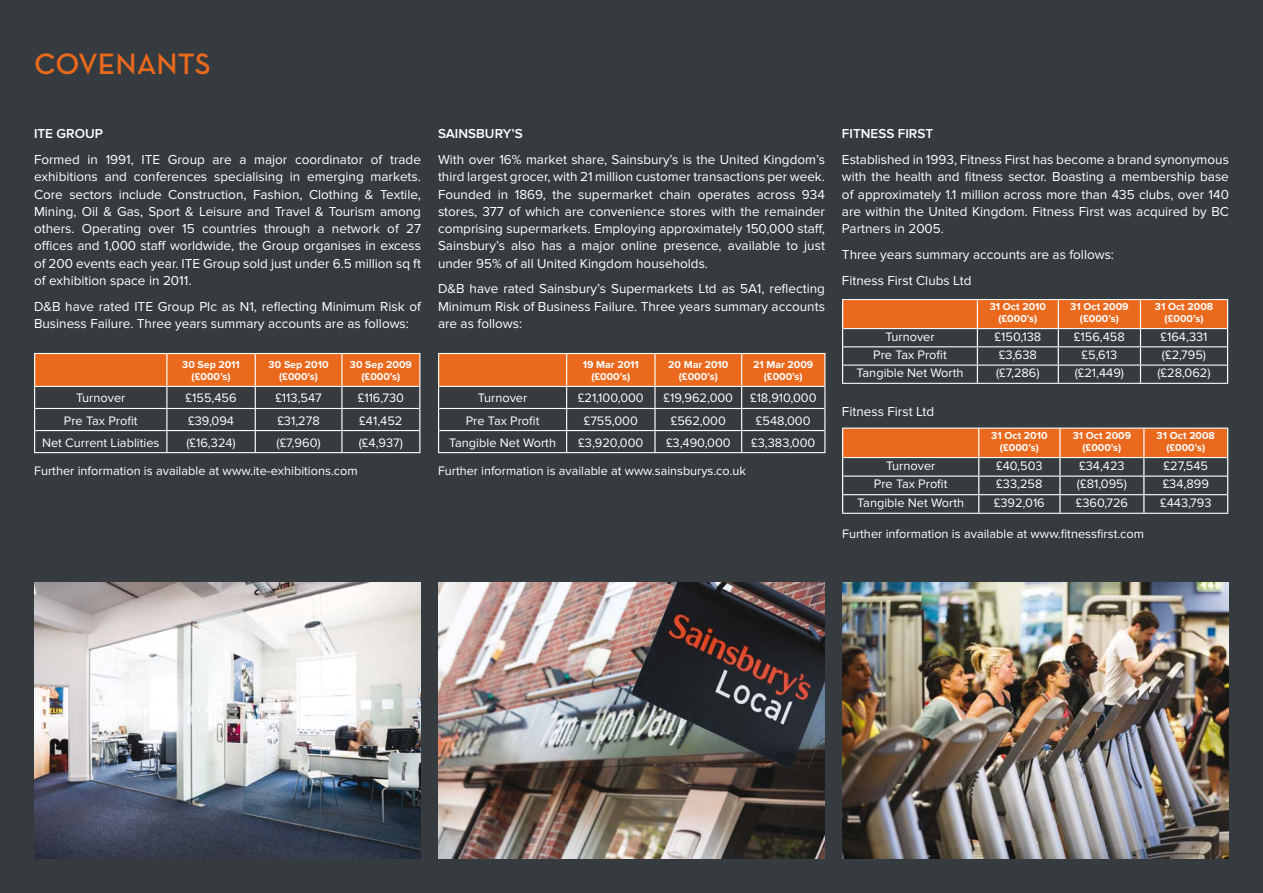
<style>
.page{position:relative;width:1263px;height:893px;background:#363b3f}
.page>*{position:absolute;margin:0;border:0;box-sizing:border-box;transform-origin:0 0}
.t1{font:600 30px "Neutra Text";color:#eb691c}
.t2{font:13.5px/17.2px "Proxima Nova";color:#fff;text-align:justify}
.t3{font:600 13.5px "Proxima Nova";color:#fff}
.t4{font:12.75px "Proxima Nova";color:#fff}
.t5{font:700 10.5px/12.6px "Proxima Nova";color:#fff;text-align:center}
</style>
<div class="page">
<svg style="left:34px;top:353px;width:386px;height:100px"></svg>
<svg style="left:438px;top:353px;width:387px;height:100px"></svg>
<hr style="left:842px;top:299px;width:386px;height:1px;background:#fff">
<hr style="left:842px;top:383px;width:386px;height:1px;background:#fff">
<svg style="left:842px;top:300px;width:386px;height:83px"></svg>
<hr style="left:842px;top:513px;width:386px;height:1px;background:#fff">
<svg style="left:842px;top:428px;width:386px;height:85px"></svg>
<img style="left:438px;top:583px;width:387px;height:276px">
<img style="left:842px;top:583px;width:387px;height:276px">
<img style="left:34px;top:583px;width:387px;height:276px">
<h1 class="t1" style="left:34px;top:53px;width:178px">COVENANTS</h1>
<p class="t3" style="left:34px;top:129px;width:70px">ITE GROUP</p>
<p class="t2" style="left:34px;top:152px;width:388px">Formed in 1991, ITE Group are a major coordinator of trade exhibitions and conferences specialising in emerging markets.<br>Core sectors include Construction, Fashion, Clothing &amp; Textile, Mining, Oil &amp; Gas, Sport &amp; Leisure and Travel &amp; Tourism among others. Operating over 15 countries through a network of 27 offices and 1,000 staff worldwide, the Group organises in excess of 200 events each year. ITE Group sold just under 6.5 million sq ft of exhibition space in 2011.</p>
<p class="t2" style="left:34px;top:299px;width:388px">D&amp;B have rated ITE Group Plc as N1, reflecting Minimum Risk of<br>Business Failure. Three years summary accounts are as follows:</p>
<p class="t5" style="left:182px;top:358px;width:59px">30 Sep 2011 (£000’s)</p>
<p class="t5" style="left:269px;top:358px;width:61px">30 Sep 2010 (£000’s)</p>
<p class="t5" style="left:350px;top:358px;width:63px">30 Sep 2009 (£000’s)</p>
<p class="t4" style="left:76px;top:394px;width:51px">Turnover</p>
<p class="t4" style="left:186px;top:394px;width:53px">£155,456</p>
<p class="t4" style="left:275px;top:394px;width:48px">£113,547</p>
<p class="t4" style="left:358px;top:394px;width:48px">£116,730</p>
<p class="t4" style="left:64px;top:416px;width:75px">Pre Tax Profit</p>
<p class="t4" style="left:188px;top:416px;width:47px">£39,094</p>
<p class="t4" style="left:277px;top:416px;width:44px">£31,278</p>
<p class="t4" style="left:359px;top:416px;width:45px">£41,452</p>
<p class="t4" style="left:42px;top:438px;width:119px">Net Current Liablities</p>
<p class="t4" style="left:186px;top:438px;width:51px">(£16,324)</p>
<p class="t4" style="left:277px;top:438px;width:46px">(£7,960)</p>
<p class="t4" style="left:359px;top:438px;width:46px">(£4,937)</p>
<p class="t3" style="left:438px;top:129px;width:86px">SAINSBURY’S</p>
<p class="t2" style="left:438px;top:152px;width:388px">With over 16% market share, Sainsbury’s is the United Kingdom’s third largest grocer, with 21 million customer transactions per week.<br>Founded in 1869, the supermarket chain operates across 934 stores, 377 of which are convenience stores with the remainder comprising supermarkets. Employing approximately 150,000 staff, Sainsbury’s also has a major online presence, available to just under 95% of all United Kingdom households.</p>
<p class="t2" style="left:438px;top:281px;width:388px">D&amp;B have rated Sainsbury’s Supermarkets Ltd as 5A1, reflecting Minimum Risk of Business Failure. Three years summary accounts are as follows:</p>
<p class="t5" style="left:583px;top:358px;width:57px">19 Mar 2011 (£000’s)</p>
<p class="t5" style="left:668px;top:358px;width:62px">20 Mar 2010 (£000’s)</p>
<p class="t5" style="left:753px;top:358px;width:62px">21 Mar 2009 (£000’s)</p>
<p class="t4" style="left:478px;top:394px;width:51px">Turnover</p>
<p class="t4" style="left:578px;top:394px;width:67px">£21,100,000</p>
<p class="t4" style="left:663px;top:394px;width:71px">£19,962,000</p>
<p class="t4" style="left:750px;top:394px;width:68px">£18,910,000</p>
<p class="t4" style="left:466px;top:416px;width:75px">Pre Tax Profit</p>
<p class="t4" style="left:584px;top:416px;width:56px">£755,000</p>
<p class="t4" style="left:671px;top:416px;width:57px">£562,000</p>
<p class="t4" style="left:756px;top:416px;width:56px">£548,000</p>
<p class="t4" style="left:449px;top:438px;width:108px">Tangible Net Worth</p>
<p class="t4" style="left:578px;top:438px;width:67px">£3,920,000</p>
<p class="t4" style="left:666px;top:438px;width:66px">£3,490,000</p>
<p class="t4" style="left:751px;top:438px;width:66px">£3,383,000</p>
<p class="t4" style="left:34px;top:466px;width:325px">Further information is available at www.ite-exhibitions.com</p>
<p class="t4" style="left:438px;top:466px;width:310px">Further information is available at www.sainsburys.co.uk</p>
<p class="t3" style="left:842px;top:129px;width:93px">FITNESS FIRST</p>
<p class="t2" style="left:842px;top:152px;width:388px">Established in 1993, Fitness First has become a brand synonymous with the health and fitness sector. Boasting a membership base of approximately 1.1 million across more than 435 clubs, over 140 are within the United Kingdom. Fitness First was acquired by BC Partners in 2005.</p>
<p class="t2" style="left:842px;top:243px;width:274px;line-height:25.8px">Three years summary accounts are as follows:<br>Fitness First Clubs Ltd</p>
<p class="t5" style="left:990px;top:300px;width:58px">31 Oct 2010 (£000’s)</p>
<p class="t5" style="left:1070px;top:300px;width:60px">31 Oct 2009 (£000’s)</p>
<p class="t5" style="left:1155px;top:300px;width:60px">31 Oct 2008 (£000’s)</p>
<p class="t4" style="left:885px;top:332px;width:51px">Turnover</p>
<p class="t4" style="left:994px;top:332px;width:48px">£150,138</p>
<p class="t4" style="left:1074px;top:332px;width:52px">£156,458</p>
<p class="t4" style="left:1160px;top:332px;width:49px">£164,331</p>
<p class="t4" style="left:873px;top:350px;width:75px">Pre Tax Profit</p>
<p class="t4" style="left:999px;top:350px;width:40px">£3,638</p>
<p class="t4" style="left:1081px;top:350px;width:37px">£5,613</p>
<p class="t4" style="left:1162px;top:350px;width:46px">(£2,795)</p>
<p class="t4" style="left:856px;top:369px;width:108px">Tangible Net Worth</p>
<p class="t4" style="left:996px;top:369px;width:45px">(£7,286)</p>
<p class="t4" style="left:1075px;top:369px;width:51px">(£21,449)</p>
<p class="t4" style="left:1157px;top:369px;width:55px">(£28,062)</p>
<p class="t2" style="left:842px;top:404px;width:94px">Fitness First Ltd</p>
<p class="t5" style="left:991px;top:429px;width:58px">31 Oct 2010 (£000’s)</p>
<p class="t5" style="left:1073px;top:429px;width:60px">31 Oct 2009 (£000’s)</p>
<p class="t5" style="left:1157px;top:429px;width:60px">31 Oct 2008 (£000’s)</p>
<p class="t4" style="left:886px;top:461px;width:51px">Turnover</p>
<p class="t4" style="left:996px;top:461px;width:48px">£40,503</p>
<p class="t4" style="left:1079px;top:461px;width:47px">£34,423</p>
<p class="t4" style="left:1163px;top:461px;width:46px">£27,545</p>
<p class="t4" style="left:874px;top:480px;width:75px">Pre Tax Profit</p>
<p class="t4" style="left:996px;top:480px;width:48px">£33,258</p>
<p class="t4" style="left:1077px;top:480px;width:52px">(£81,095)</p>
<p class="t4" style="left:1163px;top:480px;width:48px">£34,899</p>
<p class="t4" style="left:857px;top:498px;width:108px">Tangible Net Worth</p>
<p class="t4" style="left:994px;top:498px;width:52px">£392,016</p>
<p class="t4" style="left:1076px;top:498px;width:54px">£360,726</p>
<p class="t4" style="left:1160px;top:498px;width:53px">£443,793</p>
<p class="t4" style="left:842px;top:529px;width:304px">Further information is available at www.fitnessfirst.com</p>
</div>
